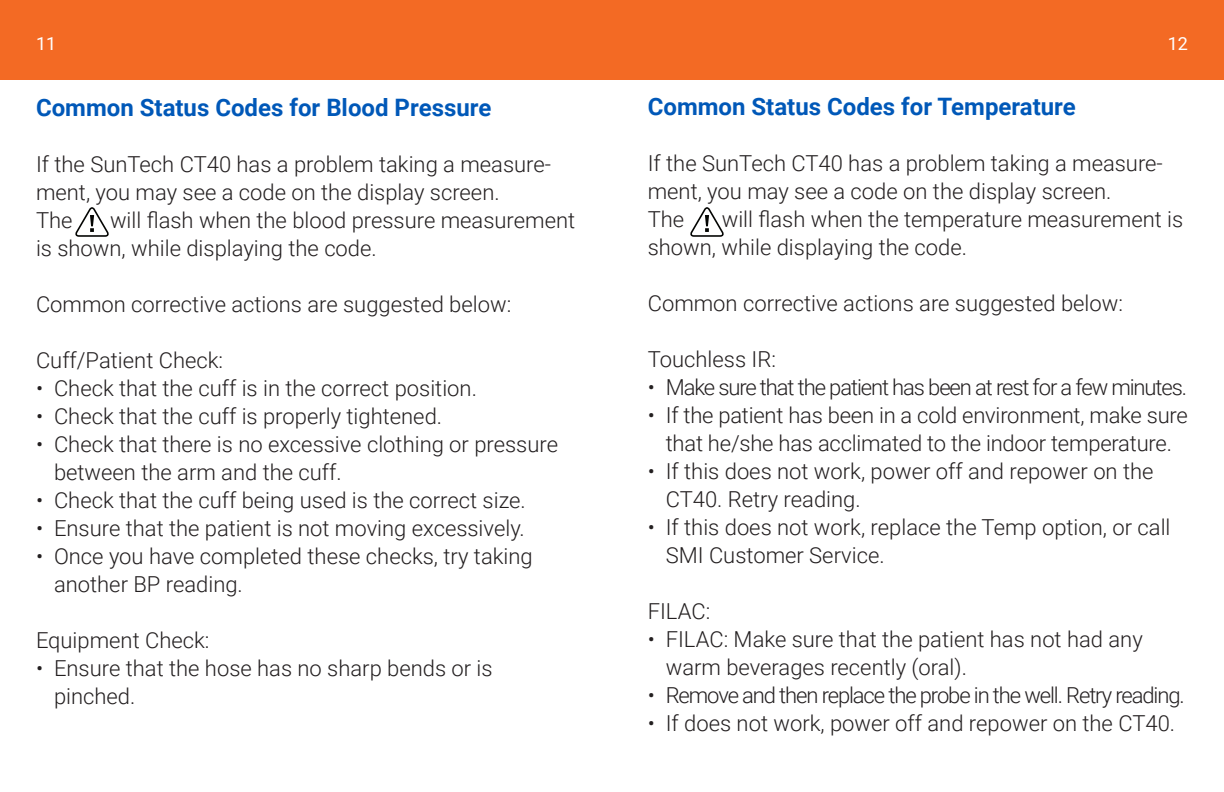
<style>
.page{position:relative;width:1224px;height:792px;background:#fff}
.page>*{position:absolute;margin:0;border:0;box-sizing:border-box;transform-origin:0 0}
.t1{font:700 24px "Roboto";color:#0058b8}
.t2{font:300 22px/28px "Roboto";color:#231f20}
.t3{font:300 22px "Roboto";letter-spacing:-.05em;color:#231f20}
.Numbered_List{font:18px "Roboto";color:#fff}
</style>
<div class="page">
<div style="left:0;top:0;width:1224px;height:79px;background:#f36a24"></div>
<svg style="left:75px;top:207px;width:34px;height:30px"></svg>
<svg style="left:690px;top:207px;width:34px;height:30px"></svg>
<p class="Numbered_List" style="left:36px;top:31px;width:22px">11</p>
<p class="Numbered_List" style="left:1168px;top:31px;width:22px">12</p>
<p class="t1" style="left:36px;top:91px;width:457px">Common Status Codes for Blood Pressure</p>
<p class="t2" style="left:36px;top:149px;width:517px">If the SunTech CT40 has a problem taking a measure&shy;ment, you may see a code on the display screen.</p>
<p class="t2" style="left:36px;top:205px;width:38px">The</p>
<p class="t2" style="left:36px;top:205px;width:541px;text-indent:74px">will flash when the blood pressure measurement is shown, while displaying the code.</p>
<p class="t2" style="left:36px;top:289px;width:477px">Common corrective actions are suggested below:</p>
<p class="t2" style="left:36px;top:345px;width:189px">Cuff/Patient Check:</p>
<p class="t2" style="left:36px;top:373px;width:442px">• Check that the cuff is in the correct position.</p>
<p class="t2" style="left:36px;top:401px;width:408px">• Check that the cuff is properly tightened.</p>
<p class="t2" style="left:54px;top:429px;width:506px;text-indent:-18px">• Check that there is no excessive clothing or pressure between the arm and the cuff.</p>
<p class="t2" style="left:36px;top:485px;width:491px">• Check that the cuff being used is the correct size.</p>
<p class="t2" style="left:36px;top:513px;width:490px">• Ensure that the patient is not moving excessively.</p>
<p class="t2" style="left:54px;top:541px;width:480px;text-indent:-18px">• Once you have completed these checks, try taking another BP reading.</p>
<p class="t2" style="left:36px;top:625px;width:175px">Equipment Check:</p>
<p class="t2" style="left:54px;top:653px;width:440px;text-indent:-18px">• Ensure that the hose has no sharp bends or is pinched.</p>
<p class="t1" style="left:648px;top:90px;width:430px">Common Status Codes for Temperature</p>
<p class="t2" style="left:648px;top:149px;width:517px">If the SunTech CT40 has a problem taking a measure&shy;ment, you may see a code on the display screen.</p>
<p class="t2" style="left:648px;top:205px;width:38px">The</p>
<p class="t2" style="left:648px;top:205px;width:537px;text-indent:74px">will flash when the temperature measurement is shown, while displaying the code.</p>
<p class="t2" style="left:648px;top:289px;width:477px">Common corrective actions are suggested below:</p>
<p class="t2" style="left:648px;top:345px;width:130px">Touchless IR:</p>
<p class="t3" style="left:648px;top:372px;width:541px">• Make sure that the patient has been at rest for a few minutes.</p>
<p class="t2" style="left:648px;top:401px;width:542px;text-align:center">• If the patient has been in a cold environment, make sure that he/she has acclimated to the indoor temperature.</p>
<p class="t2" style="left:666px;top:457px;width:489px;text-indent:-18px">• If this does not work, power off and repower on the<br>CT40. Retry reading.</p>
<p class="t2" style="left:666px;top:513px;width:506px;text-indent:-18px">• If this does not work, replace the Temp option, or call<br>SMI Customer Service.</p>
<p class="t2" style="left:648px;top:597px;width:64px">FILAC:</p>
<p class="t2" style="left:666px;top:625px;width:479px;text-indent:-18px">• FILAC: Make sure that the patient has not had any warm beverages recently (oral).</p>
<p class="t3" style="left:648px;top:680px;width:539px">• Remove and then replace the probe in the well. Retry reading.</p>
<p class="t2" style="left:648px;top:709px;width:529px">• If does not work, power off and repower on the CT40.</p>
</div>
